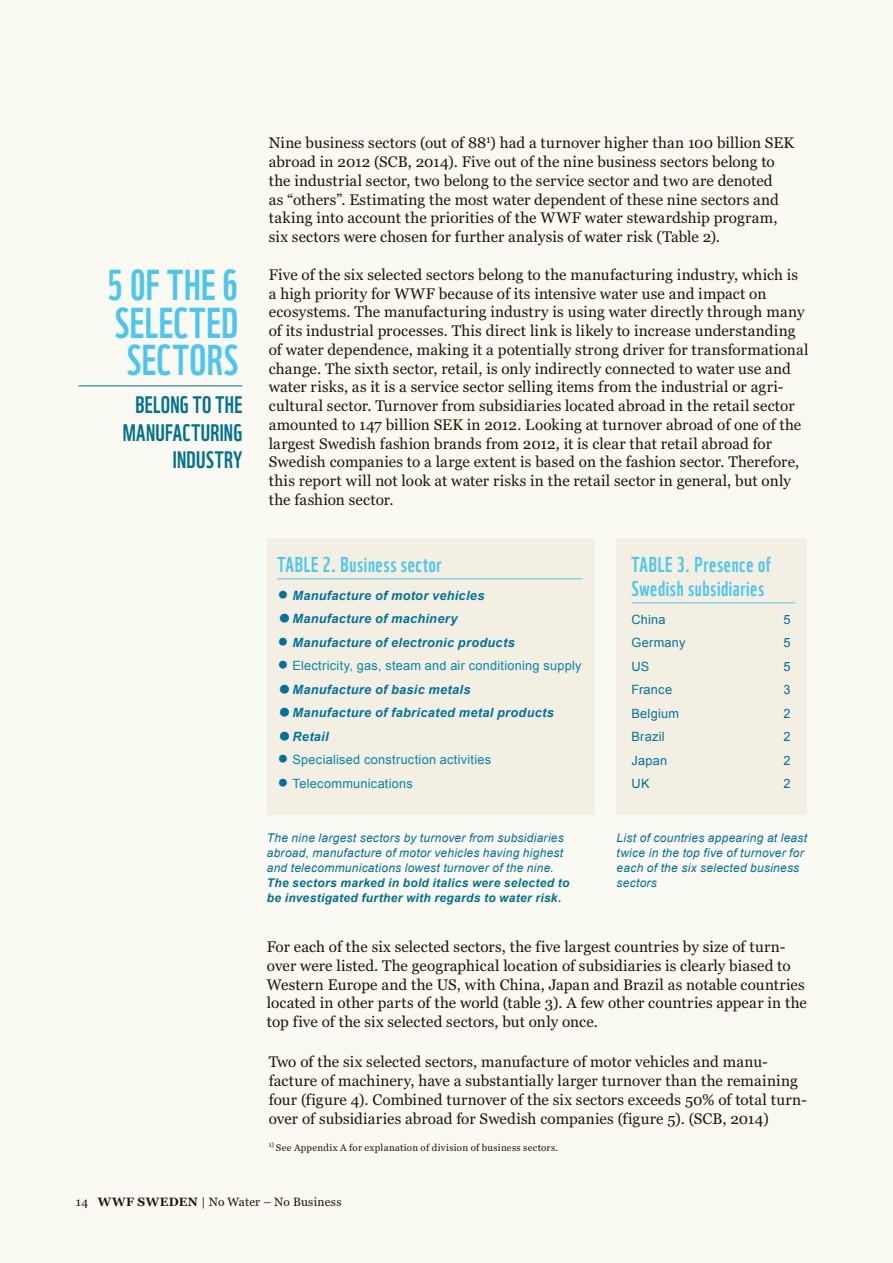
<style>
.page{position:relative;width:893px;height:1263px;background:#faf9f2}
.page>*{position:absolute;margin:0;border:0;box-sizing:border-box;transform-origin:0 0}
.t1{font:42px/37.5px "WWF";letter-spacing:.015em;color:#4dc6ef;text-align:justify}
.t2{font:23.25px/27.3px "WWF";letter-spacing:.01em;color:#00718e;text-align:right}
.t3{font:21px/24px "WWF";letter-spacing:.03em;color:#4dc6ef}
.t4{font:15.3px/18.8px "Georgia";letter-spacing:.01em;color:#211709}
.t5{font:italic 700 12.75px "Arial";letter-spacing:.025em;color:#00729c}
.t6{font:12.75px "Arial";letter-spacing:.02em;color:#0086ac}
.t7{font:12.75px "Arial";letter-spacing:.02em;color:#00729c}
.t8{font:italic 12px/15px "Arial";letter-spacing:.02em;color:#00729c}
.t9{font:12px "Georgia";letter-spacing:.015em;color:#211709}
.t10{font:9.75px "Georgia";letter-spacing:.03em;color:#211709}
.s1{font-weight:400;font-size:31.5px}
.s2{font-size:31.5px}
.s3{font-style:italic;font-size:31.5px;color:#00729c}
.s4{font-size:31.5px;color:#00729c}
.s5{font-weight:700}
.s6{font-weight:700;color:#00718e}
</style>
<div class="page">
<div style="left:267px;top:538px;width:327px;height:276px;background:#f3f0e3"></div>
<hr style="left:277px;top:578px;width:306px;height:1px;background:#4dc6ef">
<hr style="left:78px;top:386px;width:164px;height:1px;background:#00718e">
<div style="left:617px;top:538px;width:190px;height:276px;background:#f3f0e3"></div>
<hr style="left:631px;top:602px;width:164px;height:1px;background:#4dc6ef">
<p class="t4" style="left:269px;top:134px;width:527px">Nine business sectors (out of 88<sup>1</sup>) had a turnover higher than 100 billion SEK abroad in 2012 (SCB, 2014). Five out of the nine business sectors belong to the industrial sector, two belong to the service sector and two are denoted<br>as “others”. Estimating the most water dependent of these nine sectors and taking into account the priorities of the WWF water stewardship program, six sectors were chosen for further analysis of water risk (Table 2).</p>
<h1 class="t1" style="left:107px;top:262px;width:132px">5 0F THE 6<br>SELECTED SECTORS</h1>
<p class="t4" style="left:269px;top:265px;width:541px">Five of the six selected sectors belong to the manufacturing industry, which is a high priority for WWF because of its intensive water use and impact on ecosystems. The manufacturing industry is using water directly through many of its industrial processes. This direct link is likely to increase understanding of water dependence, making it a potentially strong driver for transformational change. The sixth sector, retail, is only indirectly connected to water use and water risks, as it is a service sector selling items from the industrial or agri&shy;cultural sector. Turnover from subsidiaries located abroad in the retail sector amounted to 147 billion SEK in 2012. Looking at turnover abroad of one of the largest Swedish fashion brands from 2012, it is clear that retail abroad for Swedish companies to a large extent is based on the fashion sector. Therefore, this report will not look at water risks in the retail sector in general, but only the fashion sector.</p>
<h2 class="t2" style="left:123px;top:389px;width:121px">BELONG TO THE<br>MANUFACTURING<br>INDUSTRY</h2>
<h3 class="t3" style="left:277px;top:550px;width:165px">TABLE 2. Business sector</h3>
<p class="t5" style="left:277px;top:587px;width:208px"><span class="s1">•</span> Manufacture of motor vehicles</p>
<p class="t5" style="left:277px;top:610px;width:182px"><span class="s2">•</span> Manufacture of machinery</p>
<p class="t5" style="left:277px;top:634px;width:239px"><span class="s1">•</span> Manufacture of electronic products</p>
<p class="t6" style="left:277px;top:657px;width:305px"><span class="s3">•</span> Electricity, gas, steam and air conditioning supply</p>
<p class="t5" style="left:277px;top:681px;width:194px"><span class="s2">•</span> Manufacture of basic metals</p>
<p class="t5" style="left:277px;top:704px;width:278px"><span class="s2">•</span> Manufacture of fabricated metal products</p>
<p class="t5" style="left:277px;top:728px;width:53px"><span class="s2">•</span> Retail</p>
<p class="t6" style="left:277px;top:751px;width:215px"><span class="s4">•</span> Specialised construction activities</p>
<p class="t6" style="left:277px;top:775px;width:137px"><span class="s4">•</span> Telecommunications</p>
<p class="t8" style="left:267px;top:830px;width:304px">The nine largest sectors by turnover from subsidiaries abroad, manufacture of motor vehicles having highest and telecommunications lowest turnover of the nine.<br><span class="s5">T</span><span class="s6">he sectors marked in bold italics were selected to be investigated further with regards to water risk.</span></p>
<h3 class="t3" style="left:631px;top:550px;width:141px">TABLE 3. Presence of<br>Swedish subsidiaries</h3>
<p class="t7" style="left:631px;top:611px;width:36px">China</p>
<p class="t7" style="left:783px;top:611px;width:9px">5</p>
<p class="t7" style="left:631px;top:634px;width:55px">Germany</p>
<p class="t7" style="left:783px;top:634px;width:9px">5</p>
<p class="t7" style="left:631px;top:658px;width:19px">US</p>
<p class="t7" style="left:783px;top:658px;width:9px">5</p>
<p class="t7" style="left:631px;top:681px;width:42px">France</p>
<p class="t7" style="left:783px;top:681px;width:9px">3</p>
<p class="t7" style="left:631px;top:705px;width:49px">Belgium</p>
<p class="t7" style="left:783px;top:705px;width:9px">2</p>
<p class="t7" style="left:631px;top:728px;width:35px">Brazil</p>
<p class="t7" style="left:783px;top:728px;width:9px">2</p>
<p class="t7" style="left:631px;top:752px;width:37px">Japan</p>
<p class="t7" style="left:783px;top:752px;width:9px">2</p>
<p class="t7" style="left:631px;top:775px;width:20px">UK</p>
<p class="t7" style="left:783px;top:775px;width:9px">2</p>
<p class="t8" style="left:617px;top:830px;width:192px">List of countries appearing at least twice in the top five of turnover for each of the six selected business sectors</p>
<p class="t4" style="left:267px;top:938px;width:542px">For each of the six selected sectors, the five largest countries by size of turn&shy;over were listed. The geographical location of subsidiaries is clearly biased to Western Europe and the US, with China, Japan and Brazil as notable countries located in other parts of the world (table 3). A few other countries appear in the top five of the six selected sectors, but only once.</p>
<p class="t4" style="left:269px;top:1053px;width:540px">Two of the six selected sectors, manufacture of motor vehicles and manu&shy;facture of machinery, have a substantially larger turnover than the remaining four (figure 4). Combined turnover of the six sectors exceeds 50% of total turn&shy;over of subsidiaries abroad for Swedish companies (figure 5). (SCB, 2014)</p>
<p class="t10" style="left:269px;top:1141px;width:291px"><sup>1)</sup> See Appendix A for explanation of division of business sectors.</p>
<p class="t9" style="left:76px;top:1194px;width:267px">14 <span class="s5">WWF SWEDEN</span> | No Water – No Business</p>
</div>
